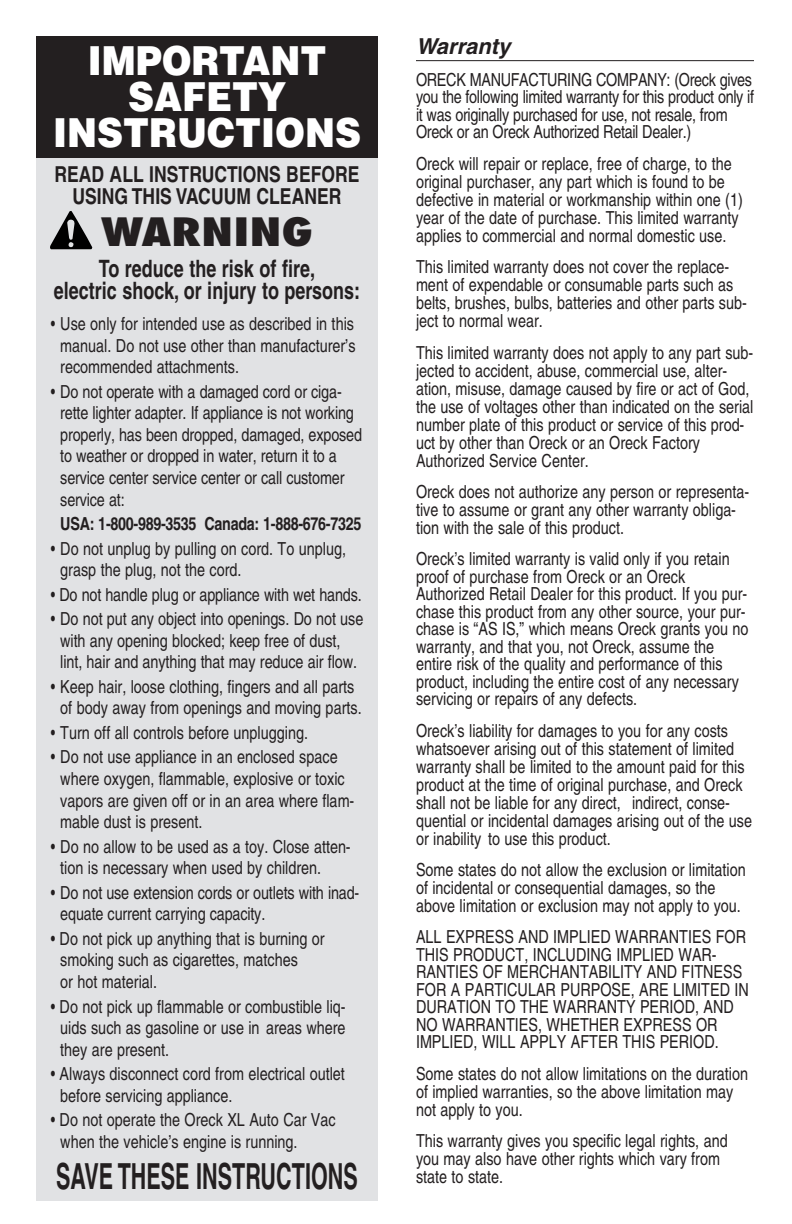
<style>
.page{position:relative;width:792px;height:1224px;background:#fff}
.page>*{position:absolute;margin:0;border:0;box-sizing:border-box;transform-origin:0 0}
.t1{font:900 40px/36px "Helvetica";color:#fff;text-align:center;scale:.9 1}
.t2{font:800 condensed 38px "Futura";color:#231f20;scale:1.3 1}
.t3{font:700 36px "Helvetica";color:#231f20;scale:.6 1}
.t4{font:700 24px/22px "Helvetica";color:#231f20;text-align:center;scale:.75 1}
.t5{font:700 22px/22px "Helvetica";color:#231f20;text-align:center;scale:.8 1}
.t6{font:italic 700 22px "Helvetica";color:#231f20}
.t7{font:18px/18px "Helvetica";color:#231f20;scale:.8 1}
.t8{font:18px/21.6px "Helvetica";color:#231f20;scale:.7 1}
.t9{font:18px/17.6px "Helvetica";letter-spacing:-.02em;color:#231f20;scale:.8 1}
.t10{font:700 18px "Helvetica";letter-spacing:-.02em;color:#231f20;scale:.8 1}
</style>
<div class="page">
<div style="left:36px;top:152px;width:342px;height:1049px;background:#e1e2e4"></div>
<hr style="left:416px;top:60px;width:338px;height:1px;background:#231f20">
<div style="left:36px;top:36px;width:342px;height:121px;background:#231f20"></div>
<svg style="left:50px;top:211px;width:42px;height:38px"></svg>
<h1 class="t1" style="left:53px;top:43px;width:344px">IMPORTANT<br>SAFETY<br>INSTRUCTIONS</h1>
<p class="t5" style="left:54px;top:165px;width:383px">READ ALL INSTRUCTIONS BEFORE<br>USING THIS VACUUM CLEANER</p>
<h2 class="t2" style="left:101px;top:216px;width:164px">WARNING</h2>
<h3 class="t4" style="left:54px;top:260px;width:410px">To reduce the risk of fire,<br>electric shock, or injury to persons:</h3>
<p class="t8" style="left:60px;top:314px;width:423px;text-align:justify;text-indent:-9px">• Use only for intended use as described in this manual. Do not use other than manufacturer’s recommended attachments.</p>
<p class="t8" style="left:60px;top:382px;width:433px;text-indent:-9px">• Do not operate with a damaged cord or ciga&shy;rette lighter adapter. If appliance is not working properly, has been dropped, damaged, exposed to weather or dropped in water, return it to a service center service center or call customer service at:</p>
<p class="t10" style="left:60px;top:517px;width:378px">USA: 1-800-989-3535 Canada: 1-888-676-7325</p>
<p class="t8" style="left:60px;top:539px;width:410px;text-indent:-9px">• Do not unplug by pulling on cord. To unplug, grasp the plug, not the cord.</p>
<p class="t8" style="left:51px;top:585px;width:446px">• Do not handle plug or appliance with wet hands.</p>
<p class="t8" style="left:60px;top:610px;width:434px;text-indent:-9px">• Do not put any object into openings. Do not use with any opening blocked; keep free of dust, lint, hair and anything that may reduce air flow.</p>
<p class="t8" style="left:51px;top:677px;width:446px;text-align:center">• Keep hair, loose clothing, fingers and all parts of body away from openings and moving parts.</p>
<p class="t8" style="left:51px;top:723px;width:369px">• Turn off all controls before unplugging.</p>
<p class="t8" style="left:60px;top:748px;width:422px;text-indent:-9px">• Do not use appliance in an enclosed space where oxygen, flammable, explosive or toxic vapors are given off or in an area where flam&shy;mable dust is present.</p>
<p class="t8" style="left:60px;top:837px;width:416px;text-indent:-9px">• Do no allow to be used as a toy. Close atten&shy;tion is necessary when used by children.</p>
<p class="t8" style="left:60px;top:883px;width:429px;text-indent:-9px">• Do not use extension cords or outlets with inad&shy;equate current carrying capacity.</p>
<p class="t8" style="left:60px;top:929px;width:379px;text-indent:-9px">• Do not pick up anything that is burning or smoking such as cigarettes, matches<br>or hot material.</p>
<p class="t8" style="left:60px;top:997px;width:409px;text-align:justify;text-indent:-9px">• Do not pick up flammable or combustible liq&shy;uids such as gasoline or use in areas where they are present.</p>
<p class="t8" style="left:60px;top:1065px;width:408px;text-indent:-9px">• Always disconnect cord from electrical outlet before servicing appliance.</p>
<p class="t8" style="left:60px;top:1111px;width:395px;text-indent:-9px">• Do not operate the Oreck XL Auto Car Vac when the vehicle’s engine is running.</p>
<h3 class="t3" style="left:56px;top:1162px;width:504px">SAVE THESE INSTRUCTIONS</h3>
<p class="t6" style="left:416px;top:37px;width:96px">Warranty</p>
<p class="t9" style="left:416px;top:72px;width:424px">ORECK MANUFACTURING COMPANY: (Oreck gives you the following limited warranty for this product only if it was originally purchased for use, not resale, from Oreck or an Oreck Authorized Retail Dealer.)</p>
<p class="t7" style="left:416px;top:156px;width:410px">Oreck will repair or replace, free of charge, to the original purchaser, any part which is found to be defective in material or workmanship within one (1) year of the date of purchase. This limited warranty applies to commercial and normal domestic use.</p>
<p class="t7" style="left:416px;top:260px;width:415px">This limited warranty does not cover the replace&shy;ment of expendable or consumable parts such as belts, brushes, bulbs, batteries and other parts sub&shy;ject to normal wear.</p>
<p class="t7" style="left:416px;top:345px;width:423px">This limited warranty does not apply to any part sub&shy;jected to accident, abuse, commercial use, alter&shy;ation, misuse, damage caused by fire or act of God, the use of voltages other than indicated on the serial number plate of this product or service of this prod&shy;uct by other than Oreck or an Oreck Factory Authorized Service Center.</p>
<p class="t7" style="left:416px;top:485px;width:418px">Oreck does not authorize any person or representa&shy;tive to assume or grant any other warranty obliga&shy;tion with the sale of this product.</p>
<p class="t7" style="left:416px;top:552px;width:417px">Oreck’s limited warranty is valid only if you retain proof of purchase from Oreck or an Oreck Authorized Retail Dealer for this product. If you pur&shy;chase this product from any other source, your pur&shy;chase is “AS IS,” which means Oreck grants you no warranty, and that you, not Oreck, assume the entire risk of the quality and performance of this product, including the entire cost of any necessary servicing or repairs of any defects.</p>
<p class="t7" style="left:416px;top:723px;width:422px">Oreck’s liability for damages to you for any costs whatsoever arising out of this statement of limited warranty shall be limited to the amount paid for this product at the time of original purchase, and Oreck shall not be liable for any direct, indirect, conse&shy;quential or incidental damages arising out of the use or inability to use this product.</p>
<p class="t7" style="left:416px;top:863px;width:414px">Some states do not allow the exclusion or limitation of incidental or consequential damages, so the above limitation or exclusion may not apply to you.</p>
<p class="t7" style="left:416px;top:930px;width:418px">ALL EXPRESS AND IMPLIED WARRANTIES FOR THIS PRODUCT, INCLUDING IMPLIED WAR-RANTIES OF MERCHANTABILITY AND FITNESS FOR A PARTICULAR PURPOSE, ARE LIMITED IN DURATION TO THE WARRANTY PERIOD, AND NO WARRANTIES, WHETHER EXPRESS OR IMPLIED, WILL APPLY AFTER THIS PERIOD.</p>
<p class="t7" style="left:416px;top:1066px;width:417px">Some states do not allow limitations on the duration of implied warranties, so the above limitation may not apply to you.</p>
<p class="t7" style="left:416px;top:1134px;width:391px">This warranty gives you specific legal rights, and you may also have other rights which vary from state to state.</p>
</div>
